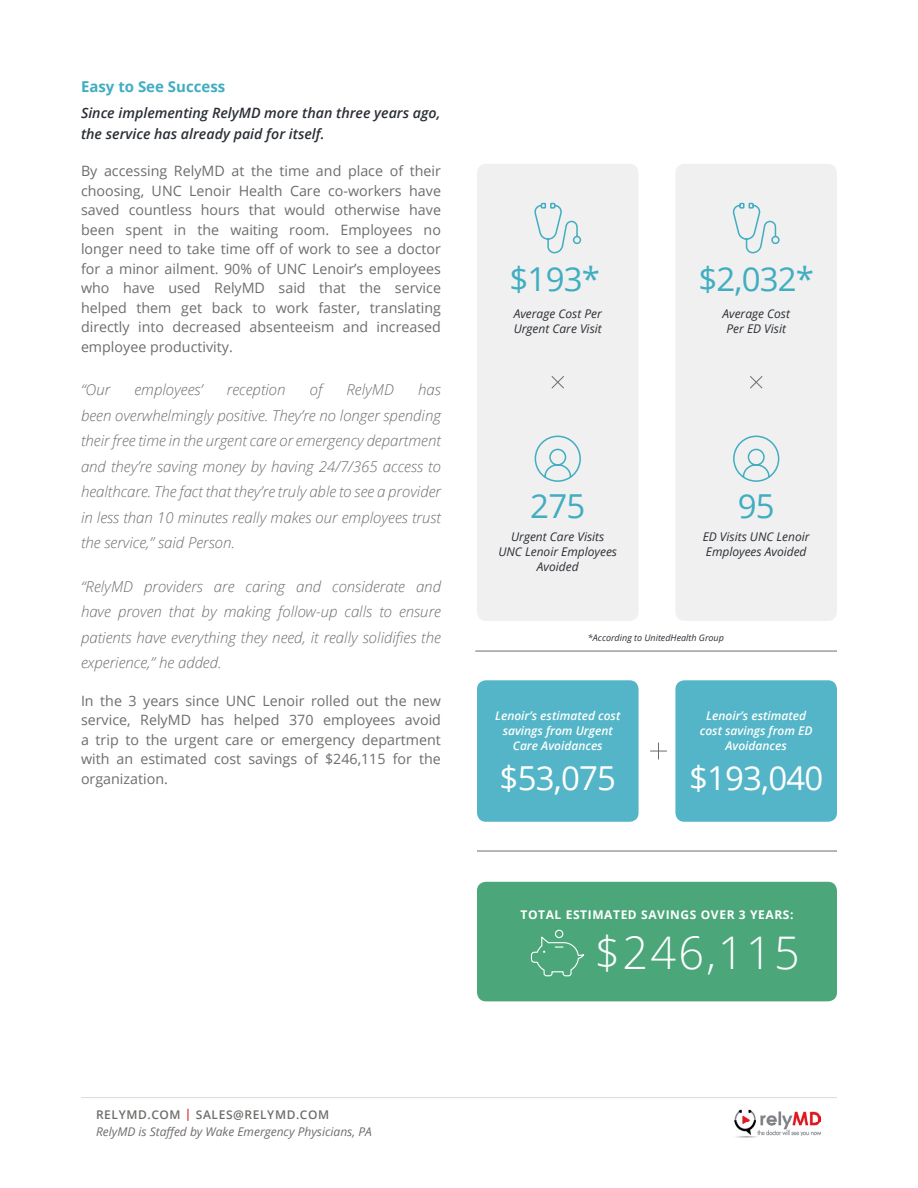
<style>
.page{position:relative;width:918px;height:1188px;background:#fff}
.page>*{position:absolute;margin:0;border:0;box-sizing:border-box;transform-origin:0 0}
.t1{font:300 45px "Open Sans";letter-spacing:.05em;color:#fff}
.t2{font:33px "Open Sans";letter-spacing:-.025em;color:#40adc1}
.t3{font:33px "Open Sans";letter-spacing:-.025em;color:#fff}
.t4{font:italic 300 15px/25.5px "Open Sans";color:#6e6d6a;text-align:justify}
.t5{font:700 15px "Open Sans";color:#40adc1}
.t6{font:14.25px/19.5px "Open Sans";color:#6e6d6a;text-align:justify}
.t7{font:italic 600 14.25px/21px "Open Sans";color:#2b2f35}
.t8{font:italic 12px/15px "Open Sans";color:#2b2f35}
.t9{font:italic 600 12px/15px "Open Sans";color:#fff;text-align:center}
.t10{font:italic 12px/16.5px "Open Sans";color:#6e6d6a}
.t11{font:700 12px "Open Sans";letter-spacing:.05em;color:#fff}
.t12{font:italic 9px "Open Sans";color:#2b2f35}
.s1{font-weight:600;font-style:normal}
.s2{font-weight:600;font-style:normal;color:#de1f26}
</style>
<div class="page">
<div style="left:477px;top:164px;width:162px;height:457px;background:#f0f0f0;border-radius:9px"></div>
<div style="left:675px;top:164px;width:162px;height:457px;background:#f0f0f0;border-radius:9px"></div>
<svg style="left:534px;top:202px;width:48px;height:52px"></svg>
<svg style="left:732px;top:202px;width:48px;height:52px"></svg>
<div style="left:477px;top:882px;width:360px;height:119px;background:#4ba77a;border-radius:9px"></div>
<div style="left:477px;top:680px;width:162px;height:142px;background:#53b5c7;border-radius:9px"></div>
<div style="left:675px;top:680px;width:162px;height:142px;background:#53b5c7;border-radius:9px"></div>
<div style="left:555px;top:930px;width:8px;height:8px;border:1px solid #fff;border-radius:50%"></div>
<svg style="left:530px;top:937px;width:55px;height:40px"></svg>
<svg style="left:534px;top:435px;width:47px;height:47px"></svg>
<svg style="left:733px;top:435px;width:47px;height:47px"></svg>
<svg style="left:551px;top:376px;width:13px;height:13px"></svg>
<svg style="left:750px;top:376px;width:13px;height:13px"></svg>
<svg style="left:650px;top:743px;width:17px;height:16px"></svg>
<hr style="left:477px;top:851px;width:360px;height:1px;background:#6e6d6a">
<hr style="left:475px;top:651px;width:362px;height:1px;background:#6e6d6a">
<hr style="left:81px;top:1097px;width:756px;height:1px;background:#dbdad8">
<img style="left:734px;top:1109px;width:86px;height:29px">
<p class="t5" style="left:81px;top:76px;width:146px">Easy to See Success</p>
<p class="t7" style="left:81px;top:102px;width:361px">Since implementing RelyMD more than three years ago, the service has already paid for itself.</p>
<p class="t6" style="left:81px;top:161px;width:362px">By accessing RelyMD at the time and place of their choosing, UNC Lenoir Health Care co-workers have saved countless hours that would otherwise have been spent in the waiting room. Employees no longer need to take time off of work to see a doctor for a minor ailment. 90% of UNC Lenoir’s employees who have used RelyMD said that the service helped them get back to work faster, translating directly into decreased absenteeism and increased employee productivity.</p>
<p class="t4" style="left:81px;top:377px;width:31px">“Our</p>
<p class="t4" style="left:134px;top:377px;width:70px">employees’</p>
<p class="t4" style="left:227px;top:377px;width:60px">reception</p>
<p class="t4" style="left:310px;top:377px;width:14px">of</p>
<p class="t4" style="left:347px;top:377px;width:49px">RelyMD</p>
<p class="t4" style="left:81px;top:377px;width:362px;text-indent:337px">has been overwhelmingly positive. They’re no longer spending their free time in the urgent care or emergency department and they’re saving money by having 24/7/365 access to healthcare. The fact that they’re truly able to see a provider in less than 10 minutes really makes our employees trust the service,” said Person.</p>
<p class="t4" style="left:81px;top:573px;width:361px">“RelyMD providers are caring and considerate and have proven that by making follow-up calls to ensure patients have everything they need, it really solidifies the experience,” he added.</p>
<p class="t6" style="left:81px;top:691px;width:362px">In the 3 years since UNC Lenoir rolled out the new service, RelyMD has helped 370 employees avoid a trip to the urgent care or emergency department with an estimated cost savings of $246,115 for the organization.</p>
<p class="t10" style="left:96px;top:1106px;width:277px"><span class="s1">RELYMD.COM</span> <span class="s2">|</span> <span class="s1">SALES@RELYMD.COM<br></span>RelyMD is Staffed by Wake Emergency Physicians, PA</p>
<h2 class="t2" style="left:510px;top:256px;width:92px">$193*</h2>
<h2 class="t2" style="left:698px;top:256px;width:117px">$2,032*</h2>
<p class="t8" style="left:514px;top:306px;width:90px">Average Cost Per<br>Urgent Care Visit</p>
<p class="t8" style="left:722px;top:306px;width:69px;text-align:center">Average Cost<br>Per ED Visit</p>
<h2 class="t2" style="left:530px;top:484px;width:56px">275</h2>
<h2 class="t2" style="left:738px;top:484px;width:38px">95</h2>
<p class="t8" style="left:498px;top:529px;width:120px;text-align:center">Urgent Care Visits<br>UNC Lenoir Employees<br>Avoided</p>
<p class="t8" style="left:703px;top:529px;width:108px">ED Visits UNC Lenoir<br>Employees Avoided</p>
<p class="t12" style="left:588px;top:631px;width:138px">*According to UnitedHealth Group</p>
<p class="t9" style="left:495px;top:708px;width:127px">Lenoir’s estimated cost savings from Urgent<br>Care Avoidances</p>
<p class="t9" style="left:700px;top:708px;width:114px">Lenoir’s estimated cost savings from ED<br>Avoidances</p>
<h2 class="t3" style="left:500px;top:756px;width:118px">$53,075</h2>
<h2 class="t3" style="left:689px;top:756px;width:136px">$193,040</h2>
<p class="t11" style="left:520px;top:906px;width:275px">TOTAL ESTIMATED SAVINGS OVER 3 YEARS:</p>
<h1 class="t1" style="left:595px;top:922px;width:207px">$246,115</h1>
</div>
